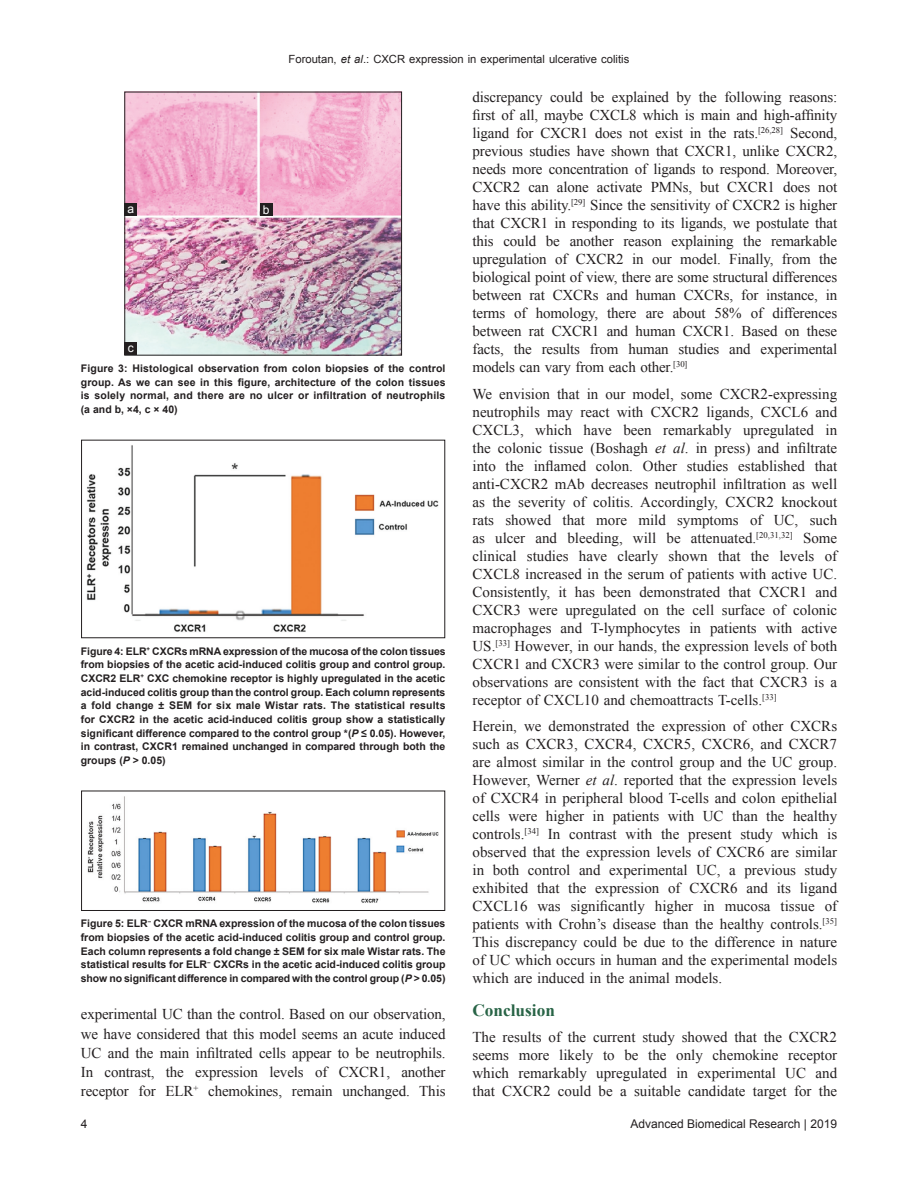
<style>
.page{position:relative;width:918px;height:1188px;background:#fff}
.page>*{position:absolute;margin:0;border:0;box-sizing:border-box;transform-origin:0 0}
.t1{font:700 17.25px "Times New Roman";color:#286446}
.TX{font:15px/18px "Times New Roman";color:#231f20;text-align:justify}
.t2{font:12px "Arial";color:#231f20}
.LABEL{font:12px "Arial";color:#fff}
.t3{font:11.25px "Arial";color:#231f20}
.FGC{font:700 10.5px/13.6px "Arial";color:#231f20;text-align:justify}
.s1{font-style:italic}
</style>
<div class="page">
<img style="left:87px;top:796px;width:352px;height:107px">
<div style="left:81px;top:791px;width:364px;height:120px;border:1px solid #231f20"></div>
<img style="left:86px;top:445px;width:353px;height:187px">
<div style="left:81px;top:440px;width:364px;height:198px;border:1px solid #231f20"></div>
<img style="left:127px;top:94px;width:273px;height:259px">
<div style="left:125px;top:343px;width:12px;height:12px;background:#231f20"></div>
<div style="left:260px;top:203px;width:13px;height:13px;background:#231f20"></div>
<div style="left:125px;top:203px;width:12px;height:13px;background:#231f20"></div>
<p class="t3" style="left:289px;top:51px;width:342px">Foroutan, <span class="s1">et al</span>.: CXCR expression in experimental ulcerative colitis</p>
<p class="LABEL" style="left:128px;top:200px;width:8px">a</p>
<p class="LABEL" style="left:263px;top:201px;width:8px">b</p>
<p class="LABEL" style="left:128px;top:340px;width:7px">c</p>
<p class="FGC" style="left:81px;top:362px;width:366px">Figure 3: Histological observation from colon biopsies of the control group. As we can see in this figure, architecture of the colon tissues is solely normal, and there are no ulcer or infiltration of neutrophils (a and b, ×4, c × 40)</p>
<p class="FGC" style="left:81px;top:644px;width:366px">Figure 4: ELR<sup>+</sup> CXCRs mRNA expression of the mucosa of the colon tissues from biopsies of the acetic acid‑induced colitis group and control group.<br>CXCR2 ELR<sup>+</sup> CXC chemokine receptor is highly upregulated in the acetic acid‑induced colitis group than the control group. Each column represents a fold change ± SEM for six male Wistar rats. The statistical results for CXCR2 in the acetic acid‑induced colitis group show a statistically significant difference compared to the control group *(<span class="s1">P</span> ≤ 0.05). However, in contrast, CXCR1 remained unchanged in compared through both the groups (<span class="s1">P</span> &gt; 0.05)</p>
<p class="FGC" style="left:81px;top:917px;width:366px">Figure 5: ELR<sup>−</sup> CXCR mRNA expression of the mucosa of the colon tissues from biopsies of the acetic acid‑induced colitis group and control group.<br>Each column represents a fold change ± SEM for six male Wistar rats. The statistical results for ELR<sup>−</sup> CXCRs in the acetic acid‑induced colitis group show no significant difference in compared with the control group (<span class="s1">P</span> &gt; 0.05)</p>
<p class="TX" style="left:81px;top:1004px;width:366px;line-height:19.2px">experimental UC than the control. Based on our observation, we have considered that this model seems an acute induced UC and the main infiltrated cells appear to be neutrophils.<br>In contrast, the expression levels of CXCR1, another receptor for ELR<sup>+</sup> chemokines, remain unchanged. This</p>
<p class="TX" style="left:472px;top:88px;width:366px">discrepancy could be explained by the following reasons: first of all, maybe CXCL8 which is main and high‑affinity ligand for CXCR1 does not exist in the rats.<sup>[26,28]</sup> Second, previous studies have shown that CXCR1, unlike CXCR2, needs more concentration of ligands to respond. Moreover, CXCR2 can alone activate PMNs, but CXCR1 does not have this ability.<sup>[29]</sup> Since the sensitivity of CXCR2 is higher that CXCR1 in responding to its ligands, we postulate that this could be another reason explaining the remarkable upregulation of CXCR2 in our model. Finally, from the biological point of view, there are some structural differences between rat CXCRs and human CXCRs, for instance, in terms of homology, there are about 58% of differences between rat CXCR1 and human CXCR1. Based on these facts, the results from human studies and experimental models can vary from each other.<sup>[30]</sup></p>
<p class="TX" style="left:472px;top:384px;width:366px">We envision that in our model, some CXCR2‑expressing neutrophils may react with CXCR2 ligands, CXCL6 and CXCL3, which have been remarkably upregulated in the colonic tissue (Boshagh <span class="s1">et al</span>. in press) and infiltrate into the inflamed colon. Other studies established that anti‑CXCR2 mAb decreases neutrophil infiltration as well as the severity of colitis. Accordingly, CXCR2 knockout rats showed that more mild symptoms of UC, such as ulcer and bleeding, will be attenuated.<sup>[20,31,32]</sup> Some clinical studies have clearly shown that the levels of CXCL8 increased in the serum of patients with active UC.<br>Consistently, it has been demonstrated that CXCR1 and CXCR3 were upregulated on the cell surface of colonic macrophages and T‑lymphocytes in patients with active US.<sup>[33]</sup> However, in our hands, the expression levels of both CXCR1 and CXCR3 were similar to the control group. Our observations are consistent with the fact that CXCR3 is a receptor of CXCL10 and chemoattracts T‑cells.<sup>[33]</sup></p>
<p class="TX" style="left:472px;top:717px;width:366px">Herein, we demonstrated the expression of other CXCRs such as CXCR3, CXCR4, CXCR5, CXCR6, and CXCR7 are almost similar in the control group and the UC group.<br>However, Werner <span class="s1">et al</span>. reported that the expression levels of CXCR4 in peripheral blood T‑cells and colon epithelial cells were higher in patients with UC than the healthy controls.<sup>[34]</sup> In contrast with the present study which is observed that the expression levels of CXCR6 are similar in both control and experimental UC, a previous study exhibited that the expression of CXCR6 and its ligand CXCL16 was significantly higher in mucosa tissue of patients with Crohn’s disease than the healthy controls.<sup>[35] </sup>This discrepancy could be due to the difference in nature of UC which occurs in human and the experimental models which are induced in the animal models.</p>
<h1 class="t1" style="left:472px;top:997px;width:84px">Conclusion</h1>
<p class="TX" style="left:472px;top:1028px;width:366px">The results of the current study showed that the CXCR2 seems more likely to be the only chemokine receptor which remarkably upregulated in experimental UC and that CXCR2 could be a suitable candidate target for the</p>
<p class="t2" style="left:81px;top:1116px;width:8px">4</p>
<p class="t2" style="left:631px;top:1116px;width:208px">Advanced Biomedical Research | 2019</p>
</div>
